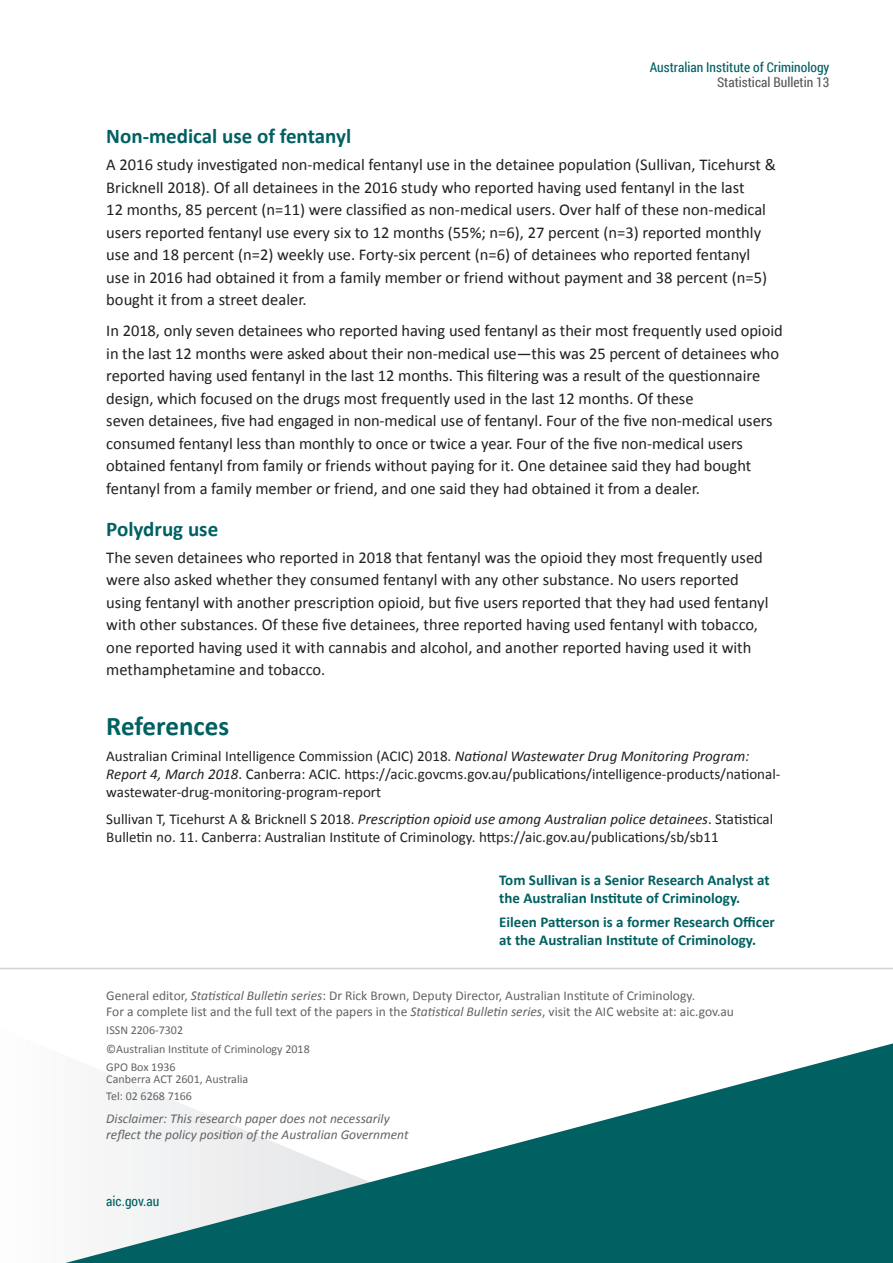
<style>
.page{position:relative;width:893px;height:1263px;background:#fff}
.page>*{position:absolute;margin:0;border:0;box-sizing:border-box;transform-origin:0 0}
.t1{font:700 27px "Calibri";color:#006062}
.t2{font:700 21px "Calibri";color:#006062}
.body{font:16.5px/22.5px "Calibri";letter-spacing:-.005em;color:#231f20}
.references{font:15px/18px "Calibri";color:#231f20}
.author_blurb{font:700 15px/18px "Calibri";color:#006062}
.t3{font:13.5px/16.5px "Calibri";color:#636366}
.t4{font:italic 13.5px/16.5px "Calibri";color:#636366}
.t5{font:13.5px "Roboto Condensed";color:#006062}
.t6{font:13.5px "Roboto Condensed";color:#57585a}
.t7{font:12px/18.5px "Calibri";color:#636366}
.s1{font-style:italic}
</style>
<div class="page">
<svg style="left:65px;top:1043px;width:828px;height:220px"></svg>
<hr style="left:0;top:968px;width:893px;height:1px;background:#d1d2d4">
<p class="t5" style="left:650px;top:58px;width:181px">Australian Institute of Criminology</p>
<p class="t6" style="left:717px;top:73px;width:114px">Statistical Bulletin 13</p>
<h2 class="t2" style="left:106px;top:123px;width:246px">Non-medical use of fentanyl</h2>
<p class="body" style="left:106px;top:153px;width:671px">A 2016 study investigated non-medical fentanyl use in the detainee population (Sullivan, Ticehurst &amp; Bricknell 2018). Of all detainees in the 2016 study who reported having used fentanyl in the last<br>12 months, 85 percent (n=11) were classified as non-medical users. Over half of these non-medical users reported fentanyl use every six to 12 months (55%; n=6), 27 percent (n=3) reported monthly use and 18 percent (n=2) weekly use. Forty-six percent (n=6) of detainees who reported fentanyl use in 2016 had obtained it from a family member or friend without payment and 38 percent (n=5) bought it from a street dealer.</p>
<p class="body" style="left:106px;top:319px;width:678px">In 2018, only seven detainees who reported having used fentanyl as their most frequently used opioid in the last 12 months were asked about their non-medical use—this was 25 percent of detainees who reported having used fentanyl in the last 12 months. This filtering was a result of the questionnaire design, which focused on the drugs most frequently used in the last 12 months. Of these<br>seven detainees, five had engaged in non-medical use of fentanyl. Four of the five non-medical users consumed fentanyl less than monthly to once or twice a year. Four of the five non-medical users obtained fentanyl from family or friends without paying for it. One detainee said they had bought fentanyl from a family member or friend, and one said they had obtained it from a dealer.</p>
<h2 class="t2" style="left:106px;top:516px;width:113px">Polydrug use</h2>
<p class="body" style="left:106px;top:545px;width:664px">The seven detainees who reported in 2018 that fentanyl was the opioid they most frequently used were also asked whether they consumed fentanyl with any other substance. No users reported using fentanyl with another prescription opioid, but five users reported that they had used fentanyl with other substances. Of these five detainees, three reported having used fentanyl with tobacco, one reported having used it with cannabis and alcohol, and another reported having used it with methamphetamine and tobacco.</p>
<h1 class="t1" style="left:106px;top:709px;width:124px">References</h1>
<p class="references" style="left:106px;top:747px;width:676px">Australian Criminal Intelligence Commission (ACIC) 2018. <span class="s1">National Wastewater Drug Monitoring Program:<br>Report 4, March 2018</span>. Canberra: ACIC. https://acic.govcms.gov.au/publications/intelligence-products/national&shy;wastewater-drug-monitoring-program-report</p>
<p class="references" style="left:106px;top:809px;width:668px">Sullivan T, Ticehurst A &amp; Bricknell S 2018. <span class="s1">Prescription opioid use among Australian police detainees</span>. Statistical<br>Bulletin no. 11. Canberra: Australian Institute of Criminology. https://aic.gov.au/publications/sb/sb11</p>
<p class="author_blurb" style="left:499px;top:870px;width:272px">Tom Sullivan is a Senior Research Analyst at the Australian Institute of Criminology.</p>
<p class="author_blurb" style="left:499px;top:912px;width:277px">Eileen Patterson is a former Research Officer at the Australian Institute of Criminology.</p>
<p class="t3" style="left:106px;top:986px;width:629px">General editor, <span class="s1">Statistical Bulletin series</span>: Dr Rick Brown, Deputy Director, Australian Institute of Criminology.<br>For a complete list and the full text of the papers in the <span class="s1">Statistical Bulletin series</span>, visit the AIC website at: aic.gov.au</p>
<p class="t7" style="left:106px;top:1021px;width:205px">ISSN 2206-7302<br>©Australian Institute of Criminology 2018<br>GPO Box 1936</p>
<p class="t7" style="left:106px;top:1070px;width:143px;line-height:16.5px">Canberra ACT 2601, Australia<br>Tel: 02 6268 7166</p>
<p class="t4" style="left:106px;top:1109px;width:304px">Disclaimer: This research paper does not necessarily reflect the policy position of the Australian Government</p>
<p class="t5" style="left:106px;top:1192px;width:55px">aic.gov.au</p>
</div>
